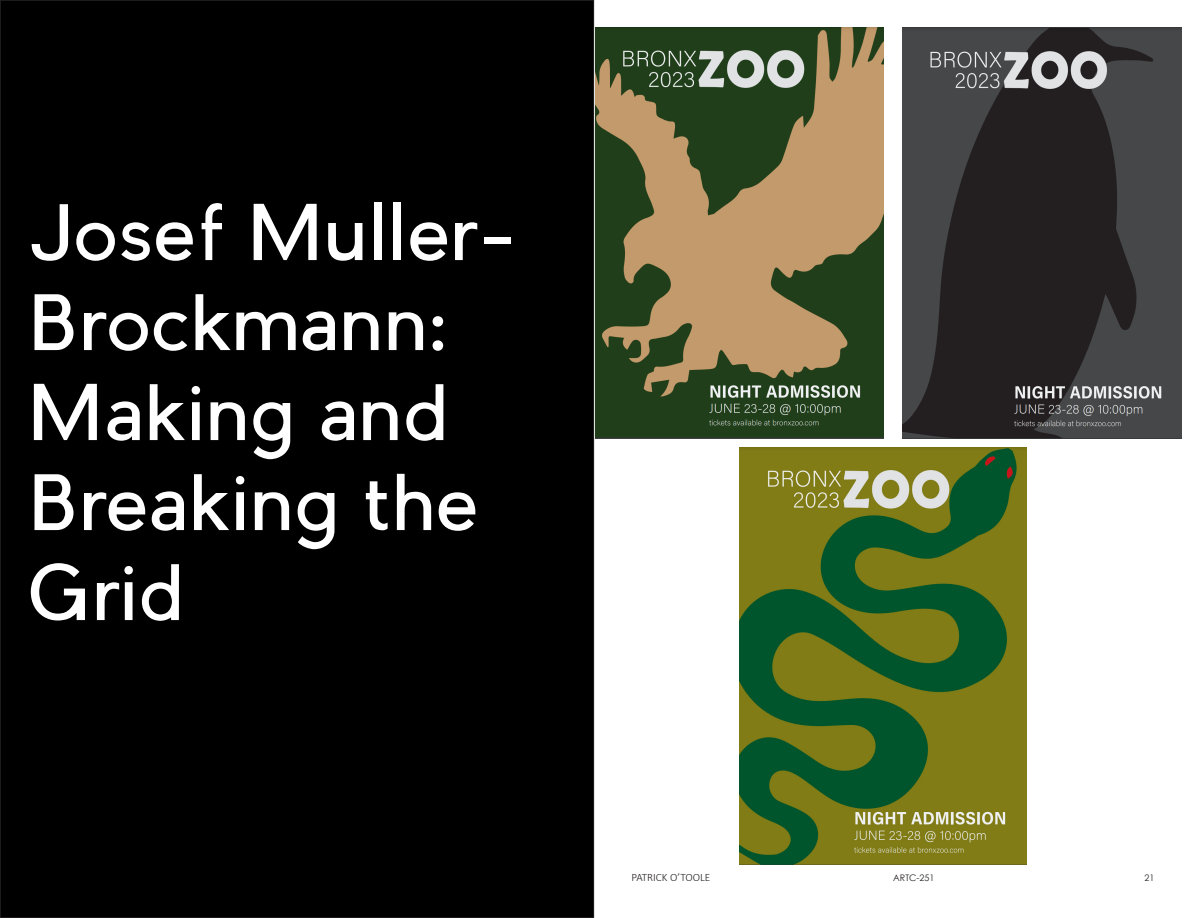
<style>
.page{position:relative;width:1188px;height:918px;background:#fff}
.page>*{position:absolute;margin:0;border:0;box-sizing:border-box;transform-origin:0 0}
.t1{font:75px/90px "Preface Sans";color:#fff}
.t2{font:300 11.25px "Calibri";color:#231f20}
.t3{font:9px "Century Gothic";color:#231f20}
</style>
<div class="page">
<div style="left:0;top:0;width:594px;height:918px;background:#000"></div>
<img style="left:596px;top:27px;width:287px;height:412px">
<img style="left:903px;top:27px;width:279px;height:412px">
<img style="left:740px;top:447px;width:287px;height:417px">
<p class="t1" style="left:27px;top:187px;width:492px">Josef Muller-<br>Brockmann:<br>Making and<br>Breaking the<br>Grid</p>
<p class="t2" style="left:632px;top:870px;width:80px">PATRICK O’TOOLE</p>
<p class="t3" style="left:893px;top:871px;width:43px">ARTC-251</p>
<p class="t3" style="left:1144px;top:871px;width:11px">21</p>
<p class="t3" style="left:632px;top:871px;width:79px">PATRICK O’TOOLE</p>
</div>
